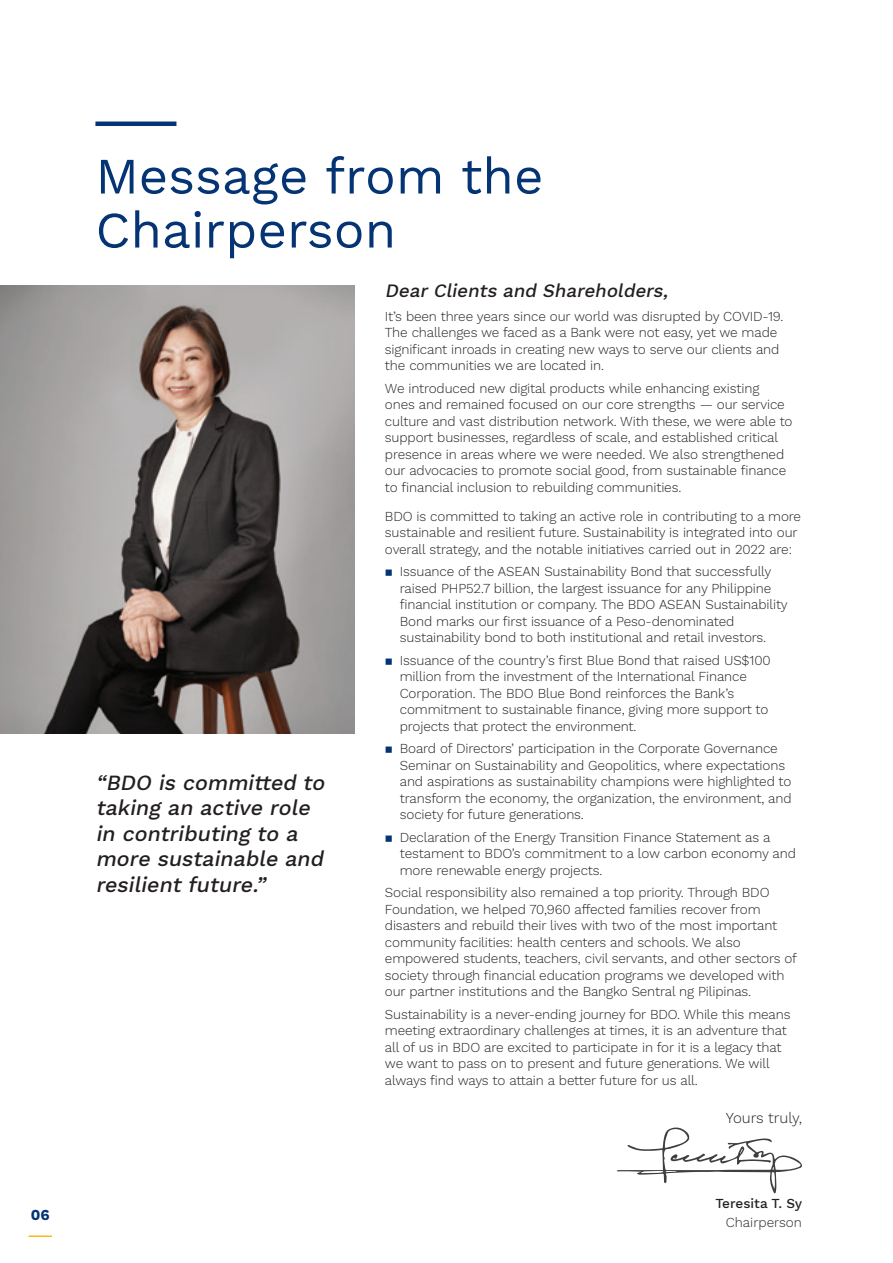
<style>
.page{position:relative;width:893px;height:1263px;background:#fff}
.page>*{position:absolute;margin:0;border:0;box-sizing:border-box;transform-origin:0 0}
.t1{font:51px/54px "Work Sans";color:#053474}
.t2{font:italic 500 21.3px/25.7px "Work Sans";color:#231f20}
.t3{font:italic 500 18.6px "Work Sans";color:#231f20}
.t4{font:300 15px "Work Sans";color:#231f20}
.t5{font:700 15px "Work Sans";color:#053474}
.t6{font:300 13.5px/16.5px "Work Sans";letter-spacing:-.01em;color:#231f20}
.t7{font:500 13.5px "Work Sans";color:#231f20}
.s1{color:#053474}
</style>
<div class="page">
<img style="left:0;top:285px;width:354px;height:448px">
<hr style="left:95px;top:122px;width:81px;height:4px;background:#053474">
<svg style="left:617px;top:1127px;width:185px;height:66px"></svg>
<hr style="left:29px;top:1235px;width:23px;height:2px;background:#fcb814">
<p class="t5" style="left:31px;top:1207px;width:20px">06</p>
<h1 class="t1" style="left:95px;top:151px;width:449px">Message from the<br>Chairperson</h1>
<h3 class="t3" style="left:385px;top:280px;width:289px">Dear Clients and Shareholders,</h3>
<p class="t6" style="left:385px;top:308px;width:400px">It’s been three years since our world was disrupted by COVID-19.<br>The challenges we faced as a Bank were not easy, yet we made significant inroads in creating new ways to serve our clients and the communities we are located in.</p>
<p class="t6" style="left:385px;top:380px;width:409px">We introduced new digital products while enhancing existing ones and remained focused on our core strengths — our service culture and vast distribution network. With these, we were able to support businesses, regardless of scale, and established critical presence in areas where we were needed. We also strengthened our advocacies to promote social good, from sustainable finance to financial inclusion to rebuilding communities.</p>
<p class="t6" style="left:385px;top:509px;width:418px">BDO is committed to taking an active role in contributing to a more sustainable and resilient future. Sustainability is integrated into our overall strategy, and the notable initiatives carried out in 2022 are:</p>
<p class="t6" style="left:400px;top:564px;width:390px;text-indent:-15px"><span class="s1">▪</span> Issuance of the ASEAN Sustainability Bond that successfully raised PHP52.7 billion, the largest issuance for any Philippine financial institution or company. The BDO ASEAN Sustainability Bond marks our first issuance of a Peso-denominated sustainability bond to both institutional and retail investors.</p>
<p class="t6" style="left:400px;top:653px;width:372px;text-indent:-15px"><span class="s1">▪</span> Issuance of the country’s first Blue Bond that raised US$100 million from the investment of the International Finance Corporation. The BDO Blue Bond reinforces the Bank’s commitment to sustainable finance, giving more support to projects that protect the environment.</p>
<p class="t6" style="left:400px;top:741px;width:393px;text-indent:-15px"><span class="s1">▪</span> Board of Directors’ participation in the Corporate Governance Seminar on Sustainability and Geopolitics, where expectations and aspirations as sustainability champions were highlighted to transform the economy, the organization, the environment, and society for future generations.</p>
<p class="t6" style="left:400px;top:830px;width:398px;text-indent:-15px"><span class="s1">▪</span> Declaration of the Energy Transition Finance Statement as a testament to BDO’s commitment to a low carbon economy and more renewable energy projects.</p>
<p class="t6" style="left:385px;top:885px;width:414px">Social responsibility also remained a top priority. Through BDO Foundation, we helped 70,960 affected families recover from disasters and rebuild their lives with two of the most important community facilities: health centers and schools. We also empowered students, teachers, civil servants, and other sectors of society through financial education programs we developed with our partner institutions and the Bangko Sentral ng Pilipinas.</p>
<p class="t6" style="left:385px;top:1007px;width:407px">Sustainability is a never-ending journey for BDO. While this means meeting extraordinary challenges at times, it is an adventure that all of us in BDO are excited to participate in for it is a legacy that we want to pass on to present and future generations. We will always find ways to attain a better future for us all.</p>
<p class="t4" style="left:726px;top:1109px;width:78px">Yours truly,</p>
<h2 class="t2" style="left:96px;top:770px;width:235px">“BDO is committed to taking an active role in contributing to a more sustainable and resilient future.”</h2>
<p class="t7" style="left:715px;top:1195px;width:88px">Teresita T. Sy</p>
<p class="t6" style="left:726px;top:1215px;width:78px">Chairperson</p>
</div>
